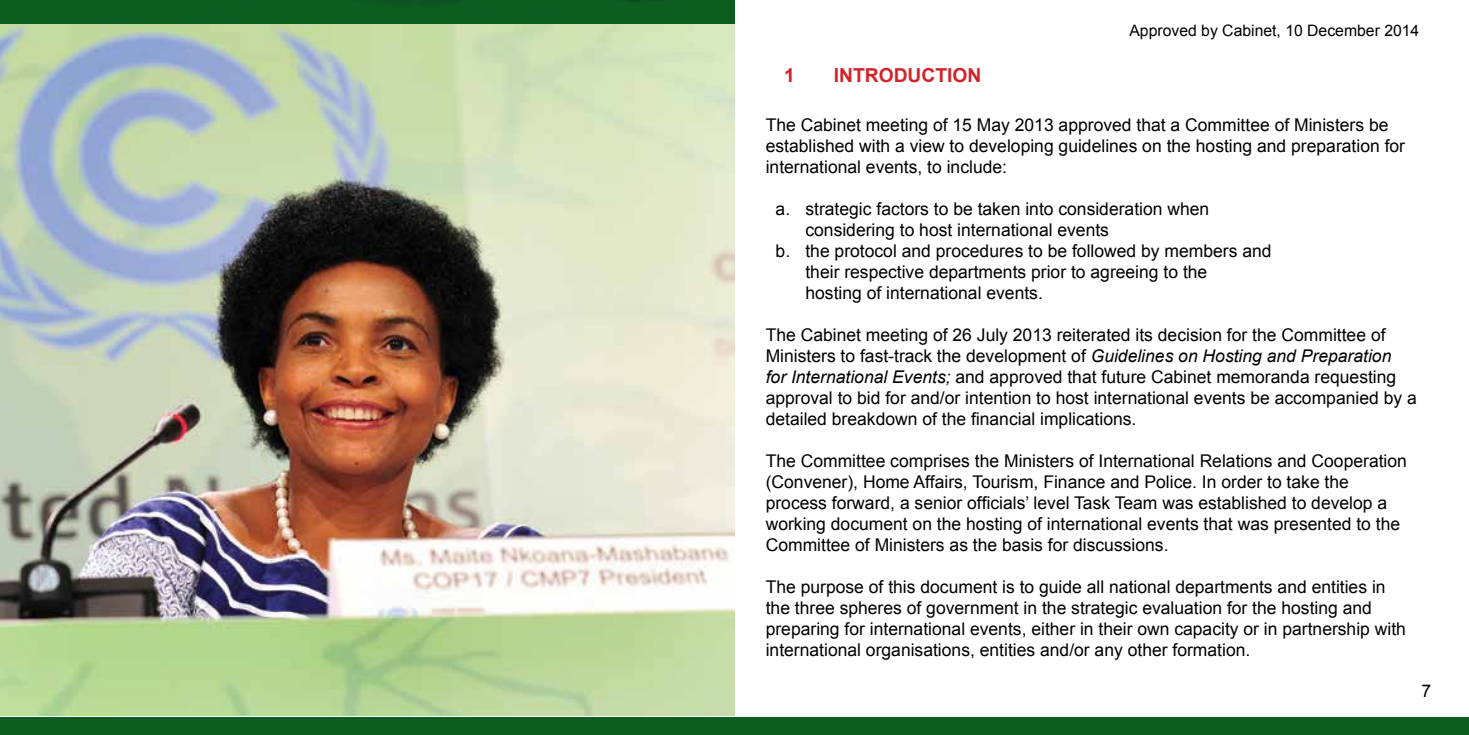
<style>
.page{position:relative;width:1469px;height:735px;background:#fff}
.page>*{position:absolute;margin:0;border:0;box-sizing:border-box;transform-origin:0 0}
.t1{font:700 19.25px "Arial";color:#d2232a}
.t2{font:17.5px/21px "Arial";color:#000}
.t3{font:15.75px "Arial";color:#000}
.s1{font-style:italic}
</style>
<div class="page">
<div style="left:0;top:0;width:734px;height:95px;background:#0d5d21"></div>
<div style="left:0;top:717px;width:1468px;height:17px;background:#0d5d21"></div>
<img style="left:0;top:25px;width:734px;height:690px">
<p class="t1" style="left:784px;top:63px;width:12px">1</p>
<p class="t1" style="left:833px;top:63px;width:149px">INTRODUCTION</p>
<p class="t3" style="left:1129px;top:20px;width:291px">Approved by Cabinet, 10 December 2014</p>
<p class="t2" style="left:765px;top:114px;width:641px">The Cabinet meeting of 15 May 2013 approved that a Committee of Ministers be established with a view to developing guidelines on the hosting and preparation for international events, to include:</p>
<p class="t2" style="left:775px;top:198px;width:435px">a. strategic factors to be taken into consideration when</p>
<p class="t2" style="left:805px;top:219px;width:305px">considering to host international events</p>
<p class="t2" style="left:775px;top:240px;width:497px">b. the protocol and procedures to be followed by members and</p>
<p class="t2" style="left:805px;top:261px;width:403px">their respective departments prior to agreeing to the</p>
<p class="t2" style="left:805px;top:282px;width:239px">hosting of international events.</p>
<p class="t2" style="left:765px;top:324px;width:652px">The Cabinet meeting of 26 July 2013 reiterated its decision for the Committee of Ministers to fast-track the development of <span class="s1">Guidelines on Hosting and Preparation<br>for International Events;</span> and approved that future Cabinet memoranda requesting approval to bid for and/or intention to host international events be accompanied by a detailed breakdown of the financial implications.</p>
<p class="t2" style="left:765px;top:450px;width:642px">The Committee comprises the Ministers of International Relations and Cooperation (Convener), Home Affairs, Tourism, Finance and Police. In order to take the process forward, a senior officials’ level Task Team was established to develop a working document on the hosting of international events that was presented to the Committee of Ministers as the basis for discussions.</p>
<p class="t2" style="left:765px;top:576px;width:641px">The purpose of this document is to guide all national departments and entities in the three spheres of government in the strategic evaluation for the hosting and preparing for international events, either in their own capacity or in partnership with international organisations, entities and/or any other formation.</p>
<p class="t2" style="left:1421px;top:680px;width:11px">7</p>
</div>
